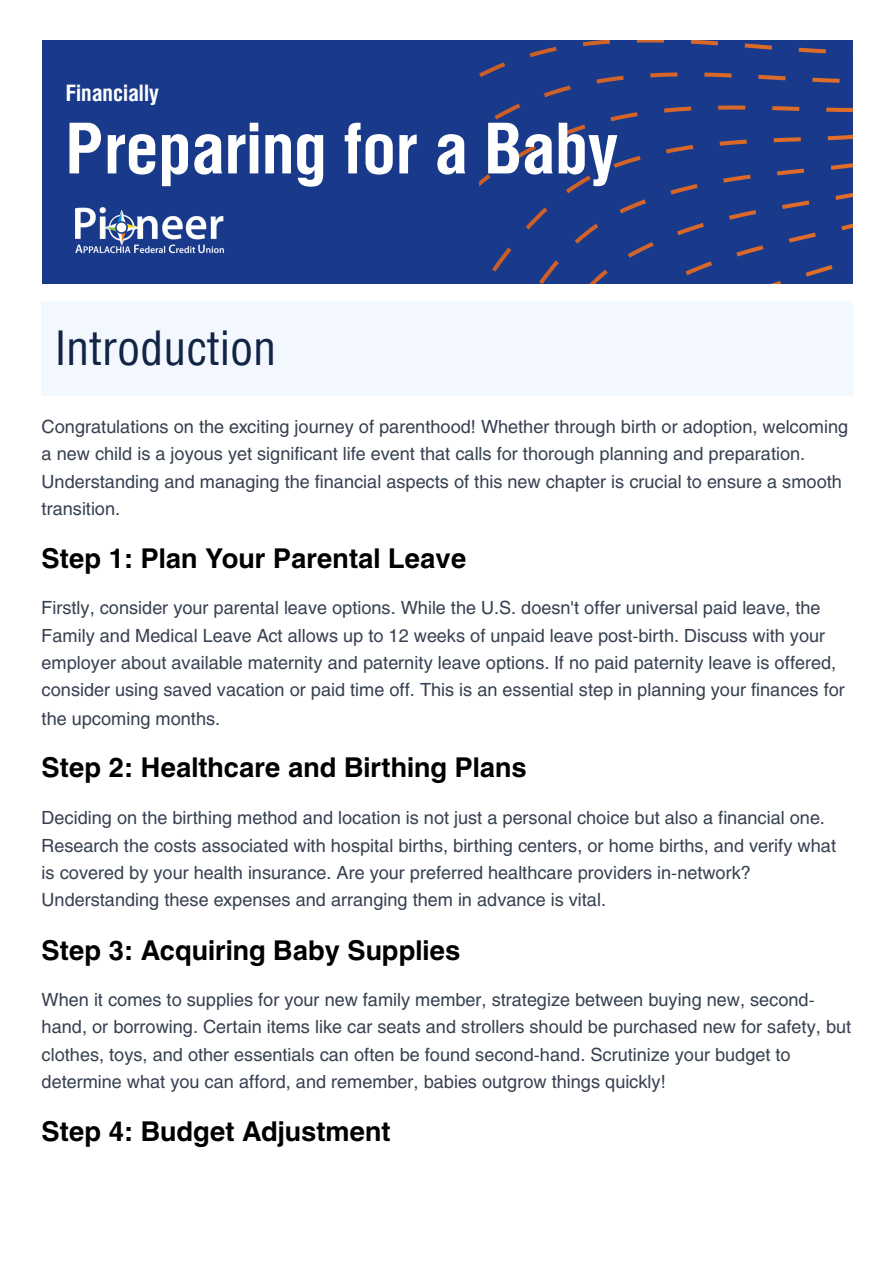
<style>
.page{position:relative;width:894px;height:1263px;background:#fff}
.page>*{position:absolute;margin:0;border:0;box-sizing:border-box;transform-origin:0 0}
.t1{font:700 70.2px "Helios Cond";color:#fff}
.t2{font:48px "Helios Cond";color:#132544}
.t3{font:700 27px "Helios";color:#000}
.t4{font:700 22.65px "Helios Cond";color:#fff}
.t5{font:18px/27.3px "Helios";color:#374151}
</style>
<div class="page">
<div style="left:42px;top:40px;width:810px;height:244px;background:#19398a"></div>
<svg style="left:479px;top:40px;width:373px;height:243px"></svg>
<img style="left:75px;top:207px;width:149px;height:47px">
<img style="left:102px;top:208px;width:38px;height:38px">
<div style="left:42px;top:302px;width:810px;height:94px;background:#f3f8ff"></div>
<p class="t4" style="left:66px;top:77px;width:94px">Financially</p>
<p class="t1" style="left:66px;top:101px;width:553px">Preparing for a Baby</p>
<p class="t2" style="left:55px;top:318px;width:223px">Introduction</p>
<h3 class="t5" style="left:42px;top:413px;width:807px">Congratulations on the exciting journey of parenthood! Whether through birth or adoption, welcoming a new child is a joyous yet significant life event that calls for thorough planning and preparation.<br>Understanding and managing the financial aspects of this new chapter is crucial to ensure a smooth transition.</h3>
<h2 class="t3" style="left:42px;top:541px;width:426px">Step 1: Plan Your Parental Leave</h2>
<h3 class="t5" style="left:42px;top:594px;width:804px">Firstly, consider your parental leave options. While the U.S. doesn't offer universal paid leave, the Family and Medical Leave Act allows up to 12 weeks of unpaid leave post-birth. Discuss with your employer about available maternity and paternity leave options. If no paid paternity leave is offered, consider using saved vacation or paid time off. This is an essential step in planning your finances for the upcoming months.</h3>
<h2 class="t3" style="left:42px;top:751px;width:486px">Step 2: Healthcare and Birthing Plans</h2>
<h3 class="t5" style="left:42px;top:803px;width:795px">Deciding on the birthing method and location is not just a personal choice but also a financial one.<br>Research the costs associated with hospital births, birthing centers, or home births, and verify what is covered by your health insurance. Are your preferred healthcare providers in-network?<br>Understanding these expenses and arranging them in advance is vital.</h3>
<h2 class="t3" style="left:42px;top:933px;width:420px">Step 3: Acquiring Baby Supplies</h2>
<h3 class="t5" style="left:42px;top:985px;width:810px">When it comes to supplies for your new family member, strategize between buying new, second&shy;hand, or borrowing. Certain items like car seats and strollers should be purchased new for safety, but clothes, toys, and other essentials can often be found second-hand. Scrutinize your budget to determine what you can afford, and remember, babies outgrow things quickly!</h3>
<h2 class="t3" style="left:42px;top:1114px;width:350px">Step 4: Budget Adjustment</h2>
</div>
